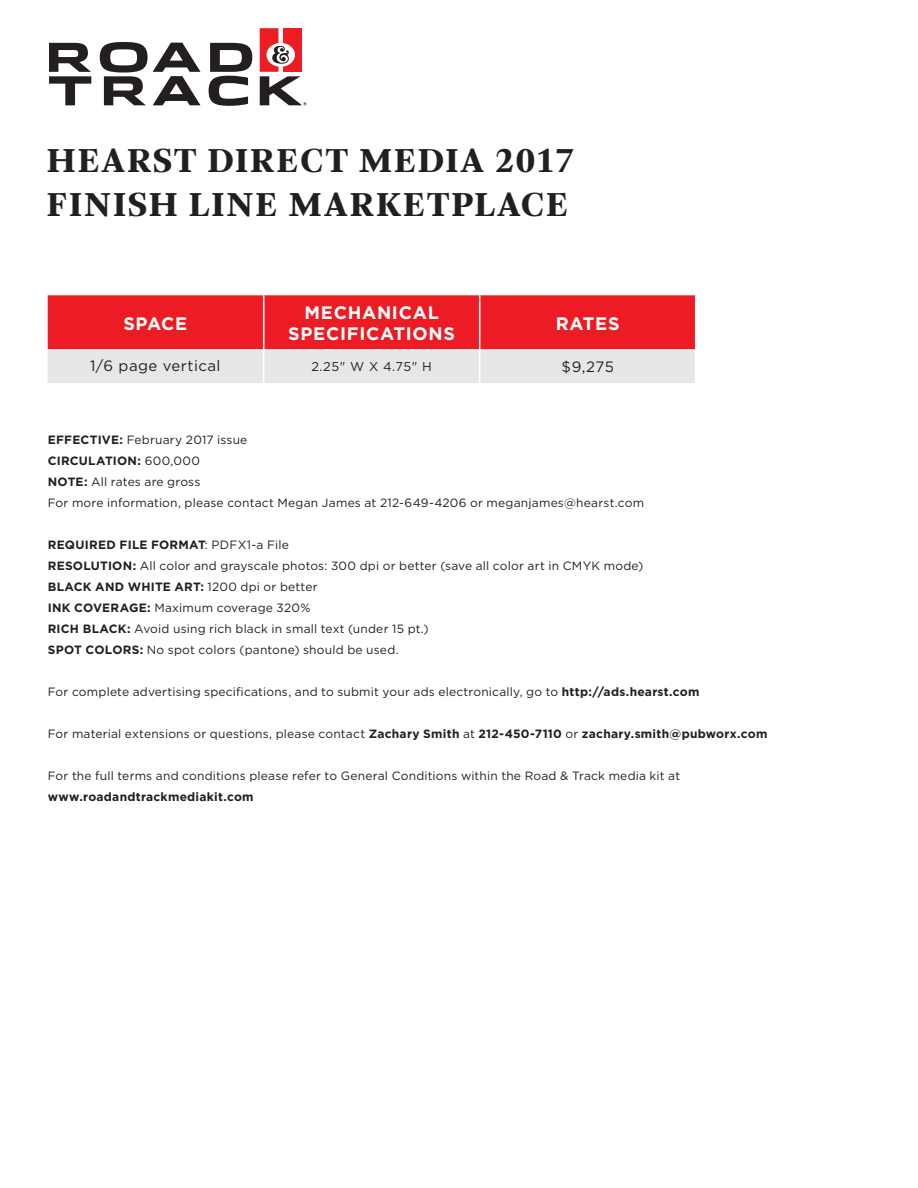
<style>
.page{position:relative;width:918px;height:1188px;background:#fff}
.page>*{position:absolute;margin:0;border:0;box-sizing:border-box;transform-origin:0 0}
.t1{font:900 36.9px/44.4px "Arnhem";letter-spacing:.05em;color:#231f20}
.t2{font:700 18px/21px "Gotham";letter-spacing:.04em;color:#fff;text-align:center}
.t3{font:15px "Gotham";letter-spacing:.03em;color:#231f20}
.t4{font:12.75px "Gotham";color:#231f20}
.t5{font:12px/21px "Gotham";letter-spacing:.015em;color:#231f20}
.t6{font:700 12px "Gotham";letter-spacing:.02em;color:#231f20}
.s1{font-weight:700}
.s2{font-weight:400}
</style>
<div class="page">
<div style="left:283px;top:28px;width:19px;height:44px;background:#ee1d23"></div>
<div style="left:260px;top:28px;width:18px;height:44px;background:#ee1d23"></div>
<svg style="left:266px;top:43px;width:29px;height:24px"></svg>
<svg style="left:49px;top:43px;width:42px;height:62px"></svg>
<svg style="left:100px;top:42px;width:101px;height:63px"></svg>
<svg style="left:209px;top:43px;width:43px;height:63px"></svg>
<svg style="left:272px;top:46px;width:17px;height:18px"></svg>
<svg style="left:260px;top:76px;width:47px;height:29px"></svg>
<svg style="left:48px;top:295px;width:647px;height:88px;background:#ea6b70"></svg>
<hr style="left:263px;top:295px;width:1px;height:54px;background:#fff">
<hr style="left:479px;top:295px;width:1px;height:54px;background:#fff">
<hr style="left:263px;top:349px;width:1px;height:34px;background:#fff">
<hr style="left:479px;top:349px;width:1px;height:34px;background:#fff">
<p class="t1" style="left:47px;top:139px;width:529px">HEARST DIRECT MEDIA 2017<br>FINISH LINE MARKETPLACE</p>
<p class="t2" style="left:123px;top:313px;width:65px">SPACE</p>
<p class="t2" style="left:288px;top:302px;width:168px">MECHANICAL<br>SPECIFICATIONS</p>
<p class="t2" style="left:556px;top:313px;width:65px">RATES</p>
<p class="t3" style="left:90px;top:356px;width:132px">1/6 page vertical</p>
<p class="t4" style="left:311px;top:359px;width:122px">2.25" W X 4.75" H</p>
<p class="t3" style="left:562px;top:357px;width:54px">$9,275</p>
<p class="t5" style="left:48px;top:429px;width:201px"><span class="s1">EFFECTIVE:</span> February 2017 issue</p>
<p class="t6" style="left:48px;top:453px;width:154px">CIRCULATION: <span class="s2">600,000</span></p>
<p class="t5" style="left:48px;top:471px;width:154px"><span class="s1">NOTE:</span> All rates are gross</p>
<p class="t5" style="left:48px;top:492px;width:598px">For more information, please contact Megan James at 212-649-4206 or meganjames@hearst.com</p>
<p class="t6" style="left:48px;top:537px;width:243px">REQUIRED FILE FORMAT<span class="s2">: PDFX1-a File</span></p>
<p class="t5" style="left:48px;top:555px;width:597px"><span class="s1">RESOLUTION:</span> All color and grayscale photos: 300 dpi or better (save all color art in CMYK mode)</p>
<p class="t6" style="left:48px;top:579px;width:271px">BLACK AND WHITE ART: <span class="s2">1200 dpi or better</span></p>
<p class="t5" style="left:48px;top:597px;width:264px"><span class="s1">INK COVERAGE:</span> Maximum coverage 320%</p>
<p class="t5" style="left:48px;top:618px;width:382px"><span class="s1">RICH BLACK:</span> Avoid using rich black in small text (under 15 pt.)</p>
<p class="t5" style="left:48px;top:639px;width:352px"><span class="s1">SPOT COLORS:</span> No spot colors (pantone) should be used.</p>
<p class="t5" style="left:48px;top:681px;width:653px">For complete advertising specifications, and to submit your ads electronically, go to <span class="s1">http://ads.hearst.com</span></p>
<p class="t5" style="left:48px;top:723px;width:721px">For material extensions or questions, please contact <span class="s1">Zachary Smith</span> at <span class="s1">212-450-7110</span> or <span class="s1">zachary.smith@pubworx.com</span></p>
<p class="t5" style="left:48px;top:765px;width:634px">For the full terms and conditions please refer to General Conditions within the Road &amp; Track media kit at <span class="s1">www.roadandtrackmediakit.com</span></p>
</div>
